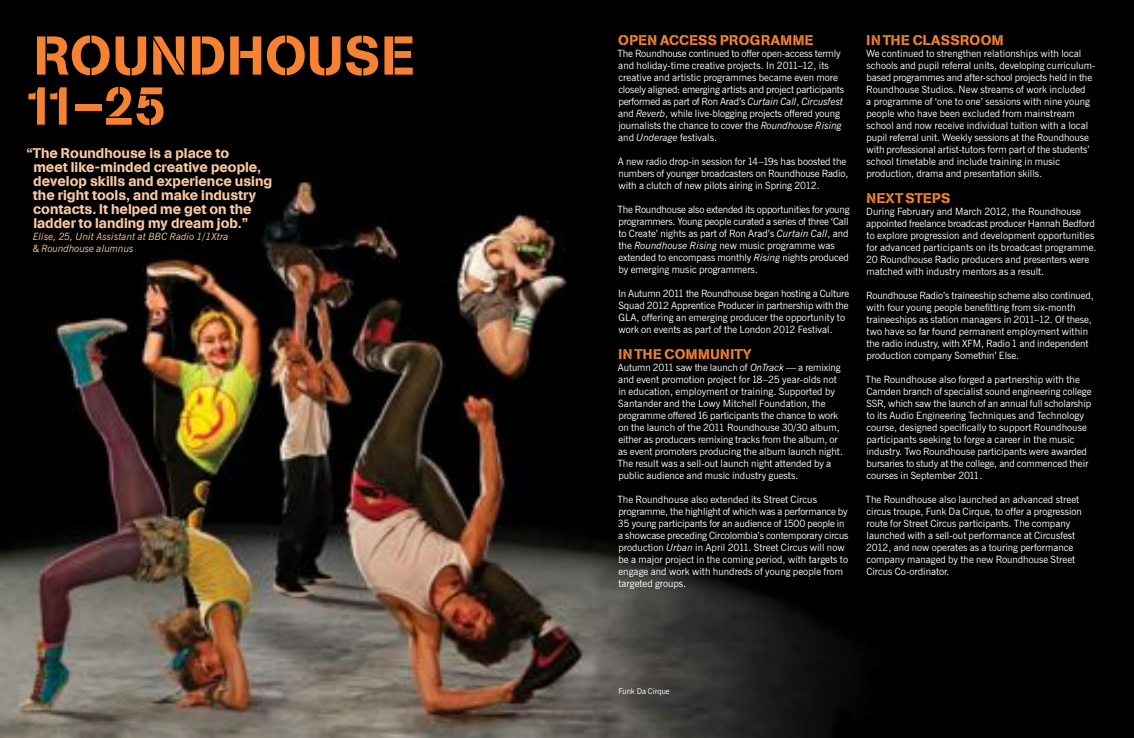
<style>
.page{position:relative;width:1134px;height:738px;background:#fff}
.page>*{position:absolute;margin:0;border:0;box-sizing:border-box;transform-origin:0 0}
.t1{font:500 54px/50px "AG Book Stencil BQ";letter-spacing:.02em;color:#f58232}
.t2{font:500 14px/14px "AG Book Stencil BQ";color:#fcc9a2}
.t3{font:500 14px "AG Book Stencil BQ";letter-spacing:.02em;color:#f58232}
.t4{font:500 14px "AG Book Stencil BQ";letter-spacing:.04em;color:#f58232}
.t5{font:10px/12px "News Gothic BT";color:#fff}
.t6{font:italic 10px/12px "News Gothic BT";color:#fcc9a2}
.t7{font:8px "News Gothic BT";color:#fff}
.s1{font-style:italic}
</style>
<div class="page">
<img style="left:0;top:0;width:1133px;height:737px">
<h1 class="t1" style="left:24px;top:31px;width:391px">ROUNDHOUSE<br>11–25</h1>
<h2 class="t3" style="left:618px;top:31px;width:197px">OPEN ACCESS PROGRAMME</h2>
<p class="t5" style="left:617px;top:47px;width:228px">The Roundhouse continued to offer open-access termly and holiday-time creative projects. In 2011–12, its creative and artistic programmes became even more closely aligned: emerging artists and project participants performed as part of Ron Arad’s <span class="s1">Curtain Call</span>, <span class="s1">Circusfest </span>and <span class="s1">Reverb</span>, while live-blogging projects offered young journalists the chance to cover the <span class="s1">Roundhouse Rising </span>and <span class="s1">Underage</span> festivals.</p>
<p class="t5" style="left:618px;top:155px;width:232px">A new radio drop-in session for 14–19s has boosted the numbers of younger broadcasters on Roundhouse Radio, with a clutch of new pilots airing in Spring 2012.</p>
<p class="t5" style="left:617px;top:203px;width:234px">The Roundhouse also extended its opportunities for young programmers. Young people curated a series of three ‘Call to Create’ nights as part of Ron Arad’s <span class="s1">Curtain Call</span>, and the <span class="s1">Roundhouse Rising</span> new music programme was extended to encompass monthly <span class="s1">Rising</span> nights produced by emerging music programmers.</p>
<p class="t5" style="left:618px;top:287px;width:232px">In Autumn 2011 the Roundhouse began hosting a Culture Squad 2012 Apprentice Producer in partnership with the GLA, offering an emerging producer the opportunity to work on events as part of the London 2012 Festival.</p>
<h2 class="t4" style="left:618px;top:345px;width:135px">IN THE COMMUNITY</h2>
<p class="t5" style="left:617px;top:361px;width:227px">Autumn 2011 saw the launch of <span class="s1">OnTrack</span> — a remixing and event promotion project for 18–25 year-olds not in education, employment or training. Supported by Santander and the Lowy Mitchell Foundation, the programme offered 16 participants the chance to work on the launch of the 2011 Roundhouse 30/30 album, either as producers remixing tracks from the album, or as event promoters producing the album launch night.<br>The result was a sell-out launch night attended by a public audience and music industry guests.</p>
<p class="t5" style="left:617px;top:493px;width:233px">The Roundhouse also extended its Street Circus programme, the highlight of which was a performance by 35 young participants for an audience of 1500 people in a showcase preceding Circolombia’s contemporary circus production <span class="s1">Urban</span> in April 2011. Street Circus will now be a major project in the coming period, with targets to engage and work with hundreds of young people from targeted groups.</p>
<h2 class="t2" style="left:33px;top:146px;width:241px;text-indent:-7px">“The Roundhouse is a place to<br>meet like-minded creative people, develop skills and experience using the right tools, and make industry contacts. It helped me get on the ladder to landing my dream job.”</h2>
<p class="t6" style="left:33px;top:230px;width:197px">Elise, 25, Unit Assistant at BBC Radio 1/1Xtra &amp; Roundhouse alumnus</p>
<h2 class="t3" style="left:867px;top:31px;width:138px">IN THE CLASSROOM</h2>
<p class="t5" style="left:866px;top:47px;width:231px">We continued to strengthen relationships with local schools and pupil referral units, developing curriculum&shy;based programmes and after-school projects held in the Roundhouse Studios. New streams of work included<br>a programme of ‘one to one’ sessions with nine young people who have been excluded from mainstream school and now receive individual tuition with a local pupil referral unit. Weekly sessions at the Roundhouse with professional artist-tutors form part of the students’ school timetable and include training in music production, drama and presentation skills.</p>
<h2 class="t3" style="left:867px;top:189px;width:85px">NEXT STEPS</h2>
<p class="t5" style="left:866px;top:205px;width:232px">During February and March 2012, the Roundhouse appointed freelance broadcast producer Hannah Bedford to explore progression and development opportunities for advanced participants on its broadcast programme.<br>20 Roundhouse Radio producers and presenters were matched with industry mentors as a result.</p>
<p class="t5" style="left:866px;top:289px;width:229px">Roundhouse Radio’s traineeship scheme also continued, with four young people benefitting from six-month traineeships as station managers in 2011–12. Of these, two have so far found permanent employment within the radio industry, with XFM, Radio 1 and independent production company Somethin’ Else.</p>
<p class="t5" style="left:865px;top:373px;width:228px">The Roundhouse also forged a partnership with the Camden branch of specialist sound engineering college SSR, which saw the launch of an annual full scholarship to its Audio Engineering Techniques and Technology course, designed specifically to support Roundhouse participants seeking to forge a career in the music industry. Two Roundhouse participants were awarded bursaries to study at the college, and commenced their courses in September 2011.</p>
<p class="t5" style="left:865px;top:493px;width:218px">The Roundhouse also launched an advanced street circus troupe, Funk Da Cirque, to offer a progression route for Street Circus participants. The company launched with a sell-out performance at Circusfest 2012, and now operates as a touring performance company managed by the new Roundhouse Street Circus Co-ordinator.</p>
<p class="t7" style="left:618px;top:685px;width:53px">Funk Da Cirque</p>
</div>
